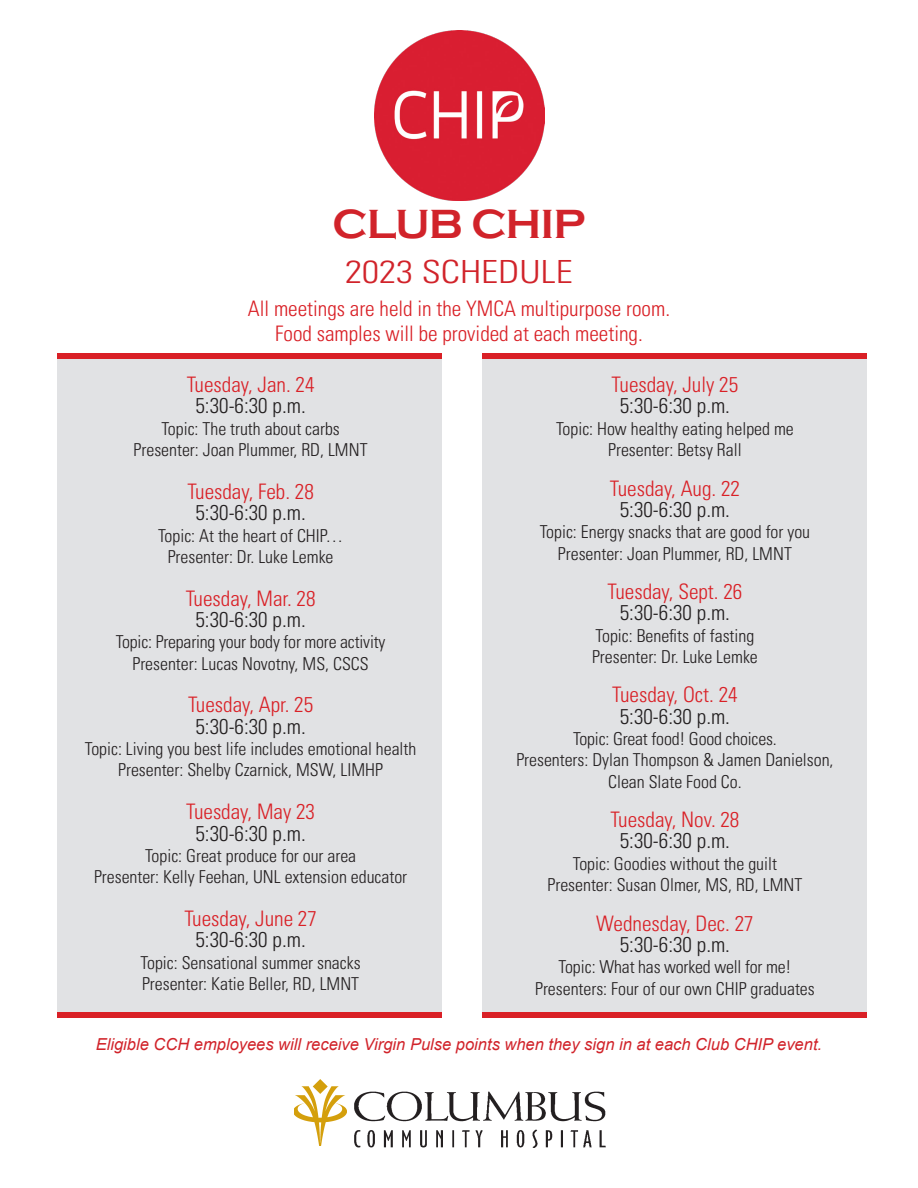
<style>
.page{position:relative;width:918px;height:1188px;background:#fff}
.page>*{position:absolute;margin:0;border:0;box-sizing:border-box;transform-origin:0 0}
.t1{font:700 42px "Copperplate Gothic";letter-spacing:-.02em;color:#d1232a}
.t2{font:300 condensed 31.95px "Univers LT Pro";color:#d1232a;scale:1.2 1}
.t3{font:300 condensed 21.3px/21.3px "Univers LT Pro";color:#d92026;text-align:center}
.t4{font:300 condensed 21.3px "Univers LT Pro";color:#231f20}
.t5{font:300 condensed 17.85px/21.3px "Univers LT Pro";color:#231f20;text-align:center}
.t6{font:italic 16.5px "Arial";color:#d1232a}
.s1{color:#231f20}
</style>
<div class="page">
<img style="left:294px;top:1080px;width:52px;height:66px">
<img style="left:354px;top:1092px;width:252px;height:56px">
<img style="left:375px;top:31px;width:170px;height:170px">
<div style="left:483px;top:359px;width:384px;height:656px;background:#e1e2e4"></div>
<div style="left:57px;top:356px;width:384px;height:657px;background:#e1e2e4"></div>
<div style="left:57px;top:353px;width:384px;height:6px;background:#d92026"></div>
<div style="left:57px;top:1012px;width:384px;height:6px;background:#d92026"></div>
<div style="left:483px;top:353px;width:384px;height:6px;background:#d92026"></div>
<div style="left:483px;top:1012px;width:384px;height:6px;background:#d92026"></div>
<p class="t1" style="left:332px;top:200px;width:255px">CLUB CHIP</p>
<p class="t2" style="left:345px;top:250px;width:191px">2023 SCHEDULE</p>
<p class="t3" style="left:248px;top:294px;width:424px;line-height:25.5px">All meetings are held in the YMCA multipurpose room.<br>Food samples will be provided at each meeting.</p>
<p class="t3" style="left:187px;top:373px;width:129px">Tuesday, Jan. 24<br><span class="s1">5:30-6:30 p.m.</span></p>
<p class="t5" style="left:161px;top:417px;width:180px">Topic: The truth about carbs</p>
<p class="t5" style="left:134px;top:438px;width:235px">Presenter: Joan Plummer, RD, LMNT</p>
<p class="t3" style="left:187px;top:480px;width:128px">Tuesday, Feb. 28</p>
<p class="t4" style="left:195px;top:498px;width:112px">5:30-6:30 p.m.</p>
<p class="t5" style="left:158px;top:524px;width:187px">Topic: At the heart of CHIP…</p>
<p class="t5" style="left:168px;top:545px;width:167px">Presenter: Dr. Luke Lemke</p>
<p class="t3" style="left:186px;top:586px;width:131px">Tuesday, Mar. 28</p>
<p class="t4" style="left:195px;top:605px;width:112px">5:30-6:30 p.m.</p>
<p class="t5" style="left:116px;top:630px;width:271px">Topic: Preparing your body for more activity</p>
<p class="t5" style="left:132px;top:652px;width:238px">Presenter: Lucas Novotny, MS, CSCS</p>
<p class="t3" style="left:188px;top:693px;width:127px">Tuesday, Apr. 25</p>
<p class="t4" style="left:195px;top:712px;width:112px">5:30-6:30 p.m.</p>
<p class="t5" style="left:85px;top:737px;width:333px">Topic: Living you best life includes emotional health</p>
<p class="t5" style="left:118px;top:759px;width:266px">Presenter: Shelby Czarnick, MSW, LIMHP</p>
<p class="t3" style="left:186px;top:800px;width:130px">Tuesday, May 23<br><span class="s1">5:30-6:30 p.m.</span></p>
<p class="t5" style="left:145px;top:844px;width:213px">Topic: Great produce for our area</p>
<p class="t5" style="left:94px;top:865px;width:315px">Presenter: Kelly Feehan, UNL extension educator</p>
<p class="t3" style="left:184px;top:907px;width:134px">Tuesday, June 27<br><span class="s1">5:30-6:30 p.m.</span></p>
<p class="t5" style="left:141px;top:951px;width:222px">Topic: Sensational summer snacks</p>
<p class="t5" style="left:142px;top:972px;width:219px">Presenter: Katie Beller, RD, LMNT</p>
<p class="t3" style="left:612px;top:373px;width:128px">Tuesday, July 25</p>
<p class="t4" style="left:620px;top:391px;width:112px">5:30-6:30 p.m.</p>
<p class="t5" style="left:556px;top:417px;width:239px">Topic: How healthy eating helped me</p>
<p class="t5" style="left:608px;top:438px;width:135px">Presenter: Betsy Rall</p>
<p class="t3" style="left:610px;top:476px;width:132px">Tuesday, Aug. 22</p>
<p class="t4" style="left:620px;top:495px;width:112px">5:30-6:30 p.m.</p>
<p class="t5" style="left:540px;top:520px;width:272px">Topic: Energy snacks that are good for you</p>
<p class="t5" style="left:558px;top:542px;width:235px">Presenter: Joan Plummer, RD, LMNT</p>
<p class="t3" style="left:607px;top:580px;width:136px">Tuesday, Sept. 26</p>
<p class="t4" style="left:620px;top:598px;width:112px">5:30-6:30 p.m.</p>
<p class="t5" style="left:596px;top:624px;width:160px">Topic: Benefits of fasting</p>
<p class="t5" style="left:592px;top:645px;width:167px">Presenter: Dr. Luke Lemke</p>
<p class="t3" style="left:612px;top:683px;width:127px">Tuesday, Oct. 24</p>
<p class="t4" style="left:620px;top:702px;width:112px">5:30-6:30 p.m.</p>
<p class="t5" style="left:573px;top:727px;width:205px">Topic: Great food! Good choices.</p>
<p class="t5" style="left:516px;top:749px;width:319px">Presenters: Dylan Thompson &amp; Jamen Danielson,<br>Clean Slate Food Co.</p>
<p class="t3" style="left:610px;top:808px;width:131px">Tuesday, Nov. 28</p>
<p class="t4" style="left:620px;top:827px;width:112px">5:30-6:30 p.m.</p>
<p class="t5" style="left:573px;top:852px;width:206px">Topic: Goodies without the guilt</p>
<p class="t5" style="left:548px;top:873px;width:256px">Presenter: Susan Olmer, MS, RD, LMNT</p>
<p class="t3" style="left:596px;top:911px;width:159px">Wednesday, Dec. 27</p>
<p class="t4" style="left:620px;top:930px;width:112px">5:30-6:30 p.m.</p>
<p class="t5" style="left:558px;top:955px;width:235px">Topic: What has worked well for me!</p>
<p class="t5" style="left:535px;top:977px;width:281px">Presenters: Four of our own CHIP graduates</p>
<p class="t6" style="left:96px;top:1034px;width:728px">Eligible CCH employees will receive Virgin Pulse points when they sign in at each Club CHIP event.</p>
</div>
